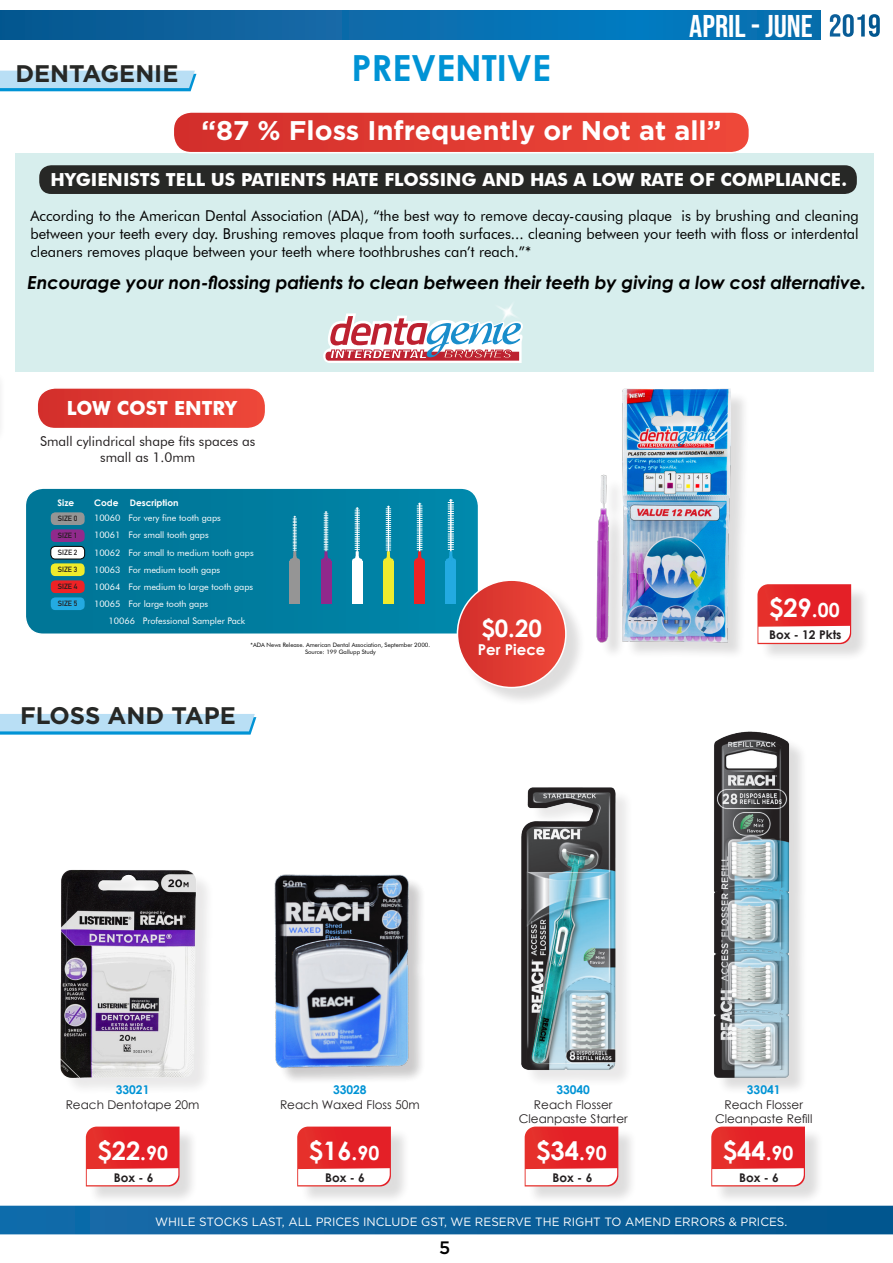
<style>
.page{position:relative;width:893px;height:1263px;background:#fff}
.page>*{position:absolute;margin:0;border:0;box-sizing:border-box;transform-origin:0 0}
.t1{font:700 36px "Century Gothic";color:#0093d5}
.t2{font:31.5px "Bebas Neue";color:#fff;scale:1.04 1}
.t3{font:700 27px "Gotham";color:#fff}
.HK_Files{font:700 25.5px "Century Gothic";color:#fff}
.Product_Heading{font:700 24px "Gotham";color:#272826}
.t4{font:700 24px "Century Gothic";color:#fff}
.t5{font:700 19.5px "Futura BT";color:#fff;scale:.96 1}
.t6{font:italic 700 18px "Century Gothic";letter-spacing:-.01em;color:#000}
.t7{font:700 18px "Futura BT";color:#fff}
.t8{font:500 18px "Gotham";color:#000}
.t9{font:15px/18px "Futura BT";color:#000;text-align:justify}
.t10{font:700 15px "Century Gothic";color:#fff}
.t11{font:13.5px/16.2px "Futura BT";color:#231f20;text-align:center}
.Body_Code{font:12px/14.4px "Century Gothic";color:#231f20;text-align:center}
.t12{font:12px "Gotham";color:#fff}
.HK_Files-2{font:700 12px "Century Gothic";color:#231f20}
.Body_Code-2{font:700 12px "Century Gothic";color:#0093d5}
.Use_This_For_Body_Co{font:9px "Futura BT";color:#fff}
.Use_This_For_Body_Co-2{font:700 9px "Century Gothic";color:#fff}
.t13{font:700 7.5px "DIN Alternate";color:#231f20}
.t14{font:6px "Futura BT";color:#000}
.s1{font-size:21px}
.s2{font-size:19.5px}
</style>
<div class="page">
<svg style="left:28px;top:490px;width:448px;height:142px;background:#007c9e"></svg>
<div style="left:25px;top:487px;width:454px;height:148px;border:2px solid #fff;border-radius:18px"></div>
<div style="left:15px;top:153px;width:859px;height:219px;background:#d7eeed"></div>
<svg style="left:176px;top:114px;width:571px;height:36px;background:#e03c33"></svg>
<div style="left:173px;top:111px;width:577px;height:42px;border:2px solid #fff;border-radius:18px"></div>
<svg style="left:0;top:1206px;width:893px;height:28px;background:#0c609b"></svg>
<svg style="left:1px;top:10px;width:820px;height:30px;background:#096baa"></svg>
<div style="left:625px;top:391px;width:124px;height:269px;background:#231f20;opacity:.15"></div>
<img style="left:622px;top:388px;width:108px;height:265px">
<div style="left:600px;top:478px;width:27px;height:181px;background:#231f20;opacity:.15"></div>
<img style="left:596px;top:474px;width:16px;height:170px">
<img style="left:521px;top:788px;width:105px;height:292px">
<div style="left:63px;top:872px;width:151px;height:223px;background:#231f20;opacity:.1"></div>
<img style="left:60px;top:870px;width:150px;height:211px">
<img style="left:274px;top:874px;width:148px;height:207px">
<div style="left:717px;top:734px;width:91px;height:361px;background:#231f20;opacity:.15"></div>
<img style="left:714px;top:731px;width:94px;height:350px">
<svg style="left:0;top:71px;width:196px;height:20px;background:#9dd3f0"></svg>
<svg style="left:0;top:714px;width:256px;height:21px;background:#9dd3f0"></svg>
<div style="left:290px;top:561px;width:10px;height:14px;background:#959595"></div>
<svg style="left:289px;top:516px;width:11px;height:47px"></svg>
<div style="left:290px;top:574px;width:10px;height:30px;background:#959595"></div>
<hr style="left:325px;top:511px;width:2px;height:43px;background:#fff">
<div style="left:321px;top:561px;width:10px;height:14px;background:#90298c"></div>
<svg style="left:321px;top:512px;width:10px;height:49px"></svg>
<div style="left:321px;top:574px;width:10px;height:30px;background:#90298c"></div>
<hr style="left:357px;top:507px;width:1px;height:47px;background:#fff">
<div style="left:352px;top:561px;width:10px;height:14px;background:#fff"></div>
<svg style="left:352px;top:508px;width:11px;height:55px"></svg>
<div style="left:352px;top:574px;width:10px;height:30px;background:#fff"></div>
<div style="left:383px;top:561px;width:11px;height:14px;background:#f0eb2e"></div>
<svg style="left:383px;top:506px;width:11px;height:55px"></svg>
<div style="left:383px;top:574px;width:11px;height:30px;background:#f0eb2e"></div>
<hr style="left:450px;top:499px;width:2px;height:55px;background:#fff">
<div style="left:446px;top:561px;width:10px;height:14px;background:#23aae1"></div>
<svg style="left:445px;top:500px;width:11px;height:63px"></svg>
<div style="left:446px;top:574px;width:10px;height:30px;background:#23aae1"></div>
<div style="left:414px;top:561px;width:11px;height:14px;background:#ee2225"></div>
<svg style="left:414px;top:503px;width:11px;height:58px"></svg>
<div style="left:414px;top:574px;width:11px;height:30px;background:#ee2225"></div>
<div style="left:51px;top:512px;width:34px;height:13px;background:#959595;border-radius:4px"></div>
<div style="left:51px;top:529px;width:34px;height:13px;background:#902a8c;border-radius:4px"></div>
<div style="left:51px;top:546px;width:34px;height:13px;background:#fff;border-radius:4px"></div>
<div style="left:51px;top:546px;width:34px;height:13px;border:1px solid #000;border-radius:4px"></div>
<div style="left:51px;top:563px;width:34px;height:13px;background:#f0eb2b;border-radius:4px"></div>
<div style="left:51px;top:580px;width:34px;height:13px;background:#ee2225;border-radius:4px"></div>
<div style="left:51px;top:597px;width:34px;height:13px;background:#23aae1;border-radius:4px"></div>
<div style="left:39px;top:165px;width:818px;height:29px;background:#272826;border-radius:12px"></div>
<img style="left:498px;top:304px;width:15px;height:9px">
<svg style="left:323px;top:313px;width:200px;height:50px"></svg>
<div style="left:760px;top:586px;width:110px;height:76px;background:#231f20;opacity:.15"></div>
<svg style="left:757px;top:584px;width:94px;height:60px"></svg>
<div style="left:89px;top:1128px;width:110px;height:76px;background:#231f20;opacity:.15"></div>
<svg style="left:86px;top:1126px;width:94px;height:60px"></svg>
<div style="left:300px;top:1128px;width:110px;height:76px;background:#231f20;opacity:.15"></div>
<svg style="left:297px;top:1126px;width:94px;height:60px"></svg>
<div style="left:527px;top:1128px;width:111px;height:76px;background:#231f20;opacity:.15"></div>
<svg style="left:525px;top:1126px;width:93px;height:60px"></svg>
<div style="left:714px;top:1128px;width:110px;height:76px;background:#231f20;opacity:.15"></div>
<svg style="left:711px;top:1126px;width:94px;height:60px"></svg>
<svg style="left:39px;top:390px;width:224px;height:36px;background:#e03d34"></svg>
<div style="left:36px;top:387px;width:230px;height:42px;border:2px solid #fff;border-radius:18px"></div>
<div style="left:459px;top:581px;width:127px;height:125px;background:#231f20;opacity:.15"></div>
<svg style="left:457px;top:580px;width:109px;height:107px;background:#da615b"></svg>
<div style="left:457px;top:579px;width:110px;height:109px;border:2px solid #fff;border-radius:50%"></div>
<p class="Product_Heading" style="left:15px;top:58px;width:165px">DENTAGENIE</p>
<p class="t1" style="left:351px;top:40px;width:201px">PREVENTIVE</p>
<h2 class="t2" style="left:689px;top:8px;width:186px">APRIL - JUNE 2019</h2>
<p class="t3" style="left:201px;top:113px;width:521px">“87 % Floss Infrequently or Not at all”</p>
<p class="t7" style="left:51px;top:169px;width:798px">HYGIENISTS TELL US PATIENTS HATE FLOSSING AND HAS A LOW RATE OF COMPLIANCE.</p>
<p class="t9" style="left:30px;top:207px;width:830px">According to the American Dental Association (ADA), “the best way to remove decay-causing plaque is by brushing and cleaning between your teeth every day. Brushing removes plaque from tooth surfaces... cleaning between your teeth with floss or interdental cleaners removes plaque between your teeth where toothbrushes can’t reach.”*</p>
<p class="t6" style="left:28px;top:269px;width:840px">Encourage your non-flossing patients to clean between their teeth by giving a low cost alternative.</p>
<p class="t5" style="left:67px;top:396px;width:178px">LOW COST ENTRY</p>
<p class="t11" style="left:40px;top:433px;width:217px">Small cylindrical shape fits spaces as small as 1.0mm</p>
<p class="Use_This_For_Body_Co-2" style="left:57px;top:496px;width:18px">Size</p>
<p class="Use_This_For_Body_Co-2" style="left:94px;top:496px;width:26px">Code</p>
<p class="Use_This_For_Body_Co-2" style="left:130px;top:496px;width:50px">Description</p>
<p class="t13" style="left:58px;top:513px;width:21px">SIZE 0</p>
<p class="Use_This_For_Body_Co" style="left:94px;top:512px;width:128px">10060 For very fine tooth gaps</p>
<p class="t13" style="left:58px;top:530px;width:21px">SIZE 1</p>
<p class="Use_This_For_Body_Co" style="left:94px;top:529px;width:116px">10061 For small tooth gaps</p>
<p class="t13" style="left:58px;top:547px;width:21px">SIZE 2</p>
<p class="Use_This_For_Body_Co" style="left:94px;top:547px;width:161px">10062 For small to medium tooth gaps</p>
<p class="t13" style="left:58px;top:564px;width:21px">SIZE 3</p>
<p class="Use_This_For_Body_Co" style="left:94px;top:564px;width:128px">10063 For medium tooth gaps</p>
<p class="t13" style="left:58px;top:581px;width:21px">SIZE 4</p>
<p class="Use_This_For_Body_Co" style="left:94px;top:581px;width:161px">10064 For medium to large tooth gaps</p>
<p class="t13" style="left:58px;top:598px;width:21px">SIZE 5</p>
<p class="Use_This_For_Body_Co" style="left:94px;top:598px;width:116px">10065 For large tooth gaps</p>
<p class="Use_This_For_Body_Co" style="left:108px;top:616px;width:138px">10066 Professional Sampler Pack</p>
<p class="t14" style="left:251px;top:641px;width:181px">*ADA News Release. American Dental Association, September 2000.</p>
<p class="t14" style="left:305px;top:648px;width:72px">Source: 199 Gallupp Study</p>
<p class="Product_Heading" style="left:20px;top:699px;width:217px">FLOSS AND TAPE</p>
<p class="t4" style="left:481px;top:610px;width:62px">$0.20</p>
<p class="t10" style="left:478px;top:638px;width:69px">Per Piece</p>
<p class="HK_Files" style="left:769px;top:589px;width:72px">$29<span class="s1">.</span><span class="s2">00</span></p>
<p class="HK_Files-2" style="left:769px;top:626px;width:74px">Box - 12 Pkts</p>
<p class="Body_Code-2" style="left:116px;top:1081px;width:35px">33021</p>
<p class="Body_Code" style="left:66px;top:1097px;width:135px">Reach Dentotape 20m</p>
<p class="HK_Files" style="left:97px;top:1131px;width:72px">$22<span class="s1">.</span><span class="s2">90</span></p>
<p class="HK_Files-2" style="left:114px;top:1168px;width:41px">Box - 6</p>
<p class="Body_Code-2" style="left:333px;top:1081px;width:35px">33028</p>
<p class="Body_Code" style="left:280px;top:1097px;width:141px">Reach Waxed Floss 50m</p>
<p class="HK_Files" style="left:309px;top:1131px;width:72px">$16<span class="s1">.</span><span class="s2">90</span></p>
<p class="HK_Files-2" style="left:325px;top:1168px;width:41px">Box - 6</p>
<p class="Body_Code-2" style="left:556px;top:1081px;width:35px">33040</p>
<p class="Body_Code" style="left:519px;top:1097px;width:111px">Reach Flosser<br>Cleanpaste Starter</p>
<p class="HK_Files" style="left:536px;top:1131px;width:72px">$34<span class="s1">.</span><span class="s2">90</span></p>
<p class="HK_Files-2" style="left:553px;top:1168px;width:41px">Box - 6</p>
<p class="Body_Code-2" style="left:747px;top:1081px;width:35px">33041</p>
<p class="Body_Code" style="left:715px;top:1097px;width:99px">Reach Flosser<br>Cleanpaste Refill</p>
<p class="HK_Files" style="left:723px;top:1131px;width:72px">$44<span class="s1">.</span><span class="s2">90</span></p>
<p class="HK_Files-2" style="left:739px;top:1168px;width:41px">Box - 6</p>
<p class="t12" style="left:155px;top:1214px;width:634px">WHILE STOCKS LAST, ALL PRICES INCLUDE GST, WE RESERVE THE RIGHT TO AMEND ERRORS &amp; PRICES.</p>
<p class="t8" style="left:439px;top:1236px;width:13px">5</p>
</div>
